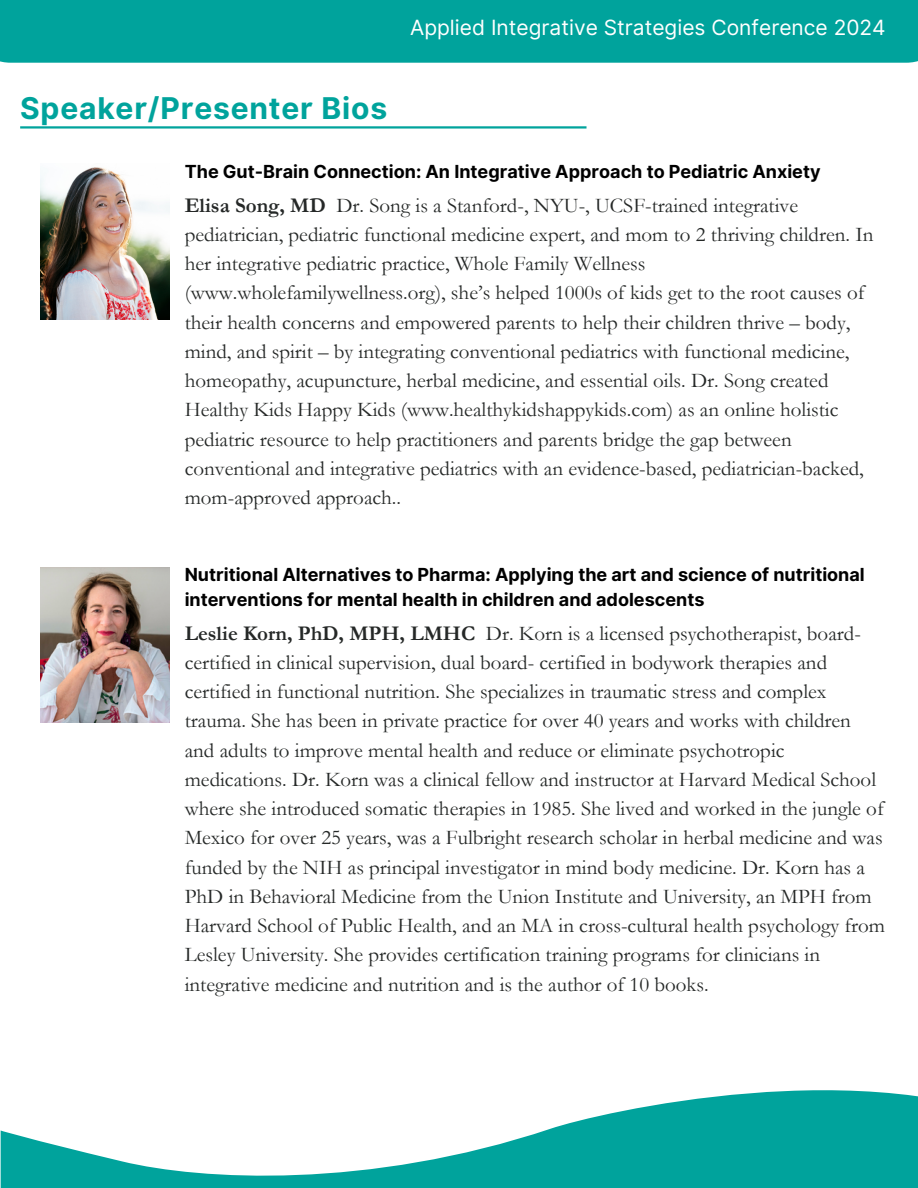
<style>
.page{position:relative;width:918px;height:1188px;background:#fff}
.page>*{position:absolute;margin:0;border:0;box-sizing:border-box;transform-origin:0 0}
.t1{font:700 30px "Inter";letter-spacing:.03em;color:#00a39c}
.t2{font:21px/29.2px "Garamond";color:#252827}
.t3{font:21px "Inter";color:#fff}
.t4{font:700 18px/24.8px "Inter";color:#000}
.s1{font-weight:700}
</style>
<div class="page">
<div style="left:0;top:0;width:918px;height:63px;background:#00a39c"></div>
<hr style="left:20px;top:126px;width:567px;height:3px;background:#00a39c">
<img style="left:41px;top:568px;width:129px;height:155px">
<svg style="left:1px;top:1090px;width:917px;height:98px;fill:#00a39c"></svg>
<img style="left:41px;top:167px;width:128px;height:152px">
<p class="t1" style="left:20px;top:90px;width:369px">Speaker/Presenter Bios</p>
<p class="t3" style="left:410px;top:15px;width:477px">Applied Integrative Strategies Conference 2024</p>
<p class="t4" style="left:185px;top:159px;width:637px">The Gut-Brain Connection: An Integrative Approach to Pediatric Anxiety</p>
<p class="t2" style="left:185px;top:191px;width:690px"><span class="s1">Elisa Song, MD</span> Dr. Song is a Stanford-, NYU-, UCSF-trained integrative pediatrician, pediatric functional medicine expert, and mom to 2 thriving children. In her integrative pediatric practice, Whole Family Wellness (www.wholefamilywellness.org), she’s helped 1000s of kids get to the root causes of their health concerns and empowered parents to help their children thrive – body, mind, and spirit – by integrating conventional pediatrics with functional medicine, homeopathy, acupuncture, herbal medicine, and essential oils. Dr. Song created Healthy Kids Happy Kids (www.healthykidshappykids.com) as an online holistic pediatric resource to help practitioners and parents bridge the gap between conventional and integrative pediatrics with an evidence-based, pediatrician-backed, mom-approved approach..</p>
<p class="t4" style="left:185px;top:563px;width:682px">Nutritional Alternatives to Pharma: Applying the art and science of nutritional interventions for mental health in children and adolescents</p>
<p class="t2" style="left:185px;top:619px;width:702px"><span class="s1">Leslie Korn, PhD, MPH, LMHC</span> Dr. Korn is a licensed psychotherapist, board&shy;certified in clinical supervision, dual board- certified in bodywork therapies and certified in functional nutrition. She specializes in traumatic stress and complex trauma. She has been in private practice for over 40 years and works with children and adults to improve mental health and reduce or eliminate psychotropic medications. Dr. Korn was a clinical fellow and instructor at Harvard Medical School where she introduced somatic therapies in 1985. She lived and worked in the jungle of Mexico for over 25 years, was a Fulbright research scholar in herbal medicine and was funded by the NIH as principal investigator in mind body medicine. Dr. Korn has a PhD in Behavioral Medicine from the Union Institute and University, an MPH from Harvard School of Public Health, and an MA in cross-cultural health psychology from Lesley University. She provides certification training programs for clinicians in integrative medicine and nutrition and is the author of 10 books.</p>
</div>
